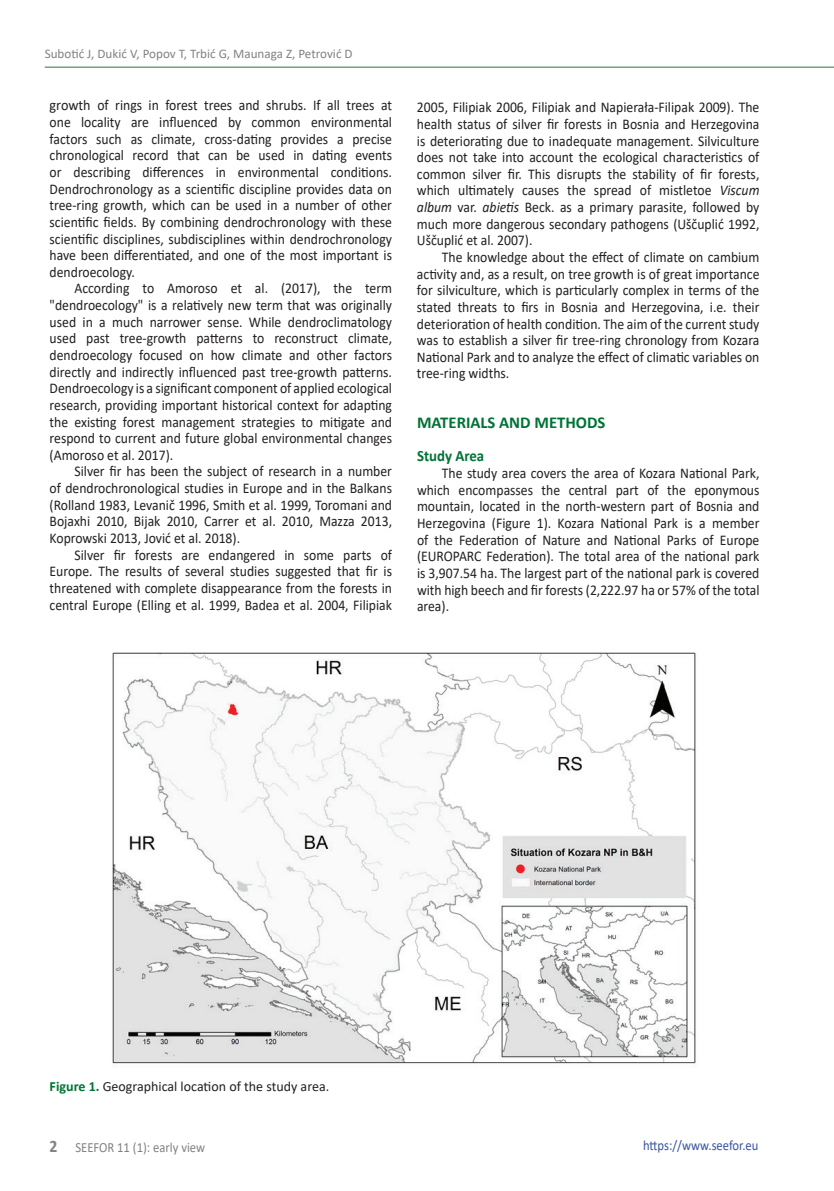
<style>
.page{position:relative;width:834px;height:1191px;background:#fff}
.page>*{position:absolute;margin:0;border:0;box-sizing:border-box;transform-origin:0 0}
.t1{font:700 16.62px "Calibri";color:#007236}
.t2{font:700 15.75px "Calibri";color:#007236;scale:.94 1}
.t3{font:14.88px/16.6px "Calibri";color:#231f20;text-align:justify;scale:.92 1}
.t4{font:14.88px/16.6px "Calibri";color:#231f20;text-align:justify;scale:.95 1}
.t5{font:14px "Calibri";color:#231f20}
.t6{font:14px "Calibri";color:#808285;scale:.9 1}
.t7{font:14px "Calibri";color:#3853a3;scale:.9 1}
.t8{font:13.12px "Calibri";color:#808285}
.s1{font-style:italic}
.s2{font-weight:700;color:#007236}
.s3{font-weight:700;font-size:17.5px}
</style>
<div class="page">
<hr style="left:45px;top:67px;width:788px;height:1px;background:#4f9b70">
<img style="left:112px;top:652px;width:584px;height:412px">
<p class="t8" style="left:45px;top:44px;width:309px">Subotić J, Dukić V, Popov T, Trbić G, Maunaga Z, Petrović D</p>
<p class="t4" style="left:50px;top:97px;width:362px">growth of rings in forest trees and shrubs. If all trees at one locality are influenced by common environmental factors such as climate, cross-dating provides a precise chronological record that can be used in dating events or describing differences in environmental conditions.<br>Dendrochronology as a scientific discipline provides data on tree-ring growth, which can be used in a number of other scientific fields. By combining dendrochronology with these scientific disciplines, subdisciplines within dendrochronology have been differentiated, and one of the most important is dendroecology.</p>
<p class="t3" style="left:50px;top:280px;width:374px;text-indent:25px">According to Amoroso et al. (2017), the term "dendroecology" is a relatively new term that was originally used in a much narrower sense. While dendroclimatology used past tree-growth patterns to reconstruct climate, dendroecology focused on how climate and other factors directly and indirectly influenced past tree-growth patterns.<br>Dendroecology is a significant component of applied ecological research, providing important historical context for adapting the existing forest management strategies to mitigate and respond to current and future global environmental changes (Amoroso et al. 2017).</p>
<p class="t3" style="left:50px;top:463px;width:374px;text-indent:25px">Silver fir has been the subject of research in a number of dendrochronological studies in Europe and in the Balkans (Rolland 1983, Levanič 1996, Smith et al. 1999, Toromani and Bojaxhi 2010, Bijak 2010, Carrer et al. 2010, Mazza 2013, Koprowski 2013, Jović et al. 2018).</p>
<p class="t3" style="left:50px;top:546px;width:373px;text-indent:25px">Silver fir forests are endangered in some parts of Europe. The results of several studies suggested that fir is threatened with complete disappearance from the forests in central Europe (Elling et al. 1999, Badea et al. 2004, Filipiak</p>
<p class="t3" style="left:417px;top:99px;width:374px">2005, Filipiak 2006, Filipiak and Napierała-Filipak 2009). The health status of silver fir forests in Bosnia and Herzegovina is deteriorating due to inadequate management. Silviculture does not take into account the ecological characteristics of common silver fir. This disrupts the stability of fir forests, which ultimately causes the spread of mistletoe <span class="s1">Viscum album</span> var. <span class="s1">abietis</span> Beck. as a primary parasite, followed by much more dangerous secondary pathogens (Uščuplić 1992, Uščuplić et al. 2007).</p>
<p class="t3" style="left:417px;top:248px;width:374px;text-indent:25px">The knowledge about the effect of climate on cambium activity and, as a result, on tree growth is of great importance for silviculture, which is particularly complex in terms of the stated threats to firs in Bosnia and Herzegovina, i.e. their deterioration of health condition. The aim of the current study was to establish a silver fir tree-ring chronology from Kozara National Park and to analyze the effect of climatic variables on tree-ring widths.</p>
<p class="t1" style="left:417px;top:411px;width:190px">MATERIALS AND METHODS</p>
<p class="t2" style="left:417px;top:445px;width:73px">Study Area</p>
<p class="t3" style="left:417px;top:464px;width:374px;text-indent:25px">The study area covers the area of Kozara National Park, which encompasses the central part of the eponymous mountain, located in the north-western part of Bosnia and Herzegovina (Figure 1). Kozara National Park is a member of the Federation of Nature and National Parks of Europe (EUROPARC Federation). The total area of the national park is 3,907.54 ha. The largest part of the national park is covered with high beech and fir forests (2,222.97 ha or 57% of the total area).</p>
<p class="t5" style="left:50px;top:1076px;width:281px"><span class="s2">Figure 1.</span> Geographical location of the study area.</p>
<p class="t6" style="left:50px;top:1137px;width:174px"><span class="s3">2</span> SEEFOR 11 (1): early view</p>
<p class="t7" style="left:643px;top:1135px;width:130px">https://www.seefor.eu</p>
</div>
